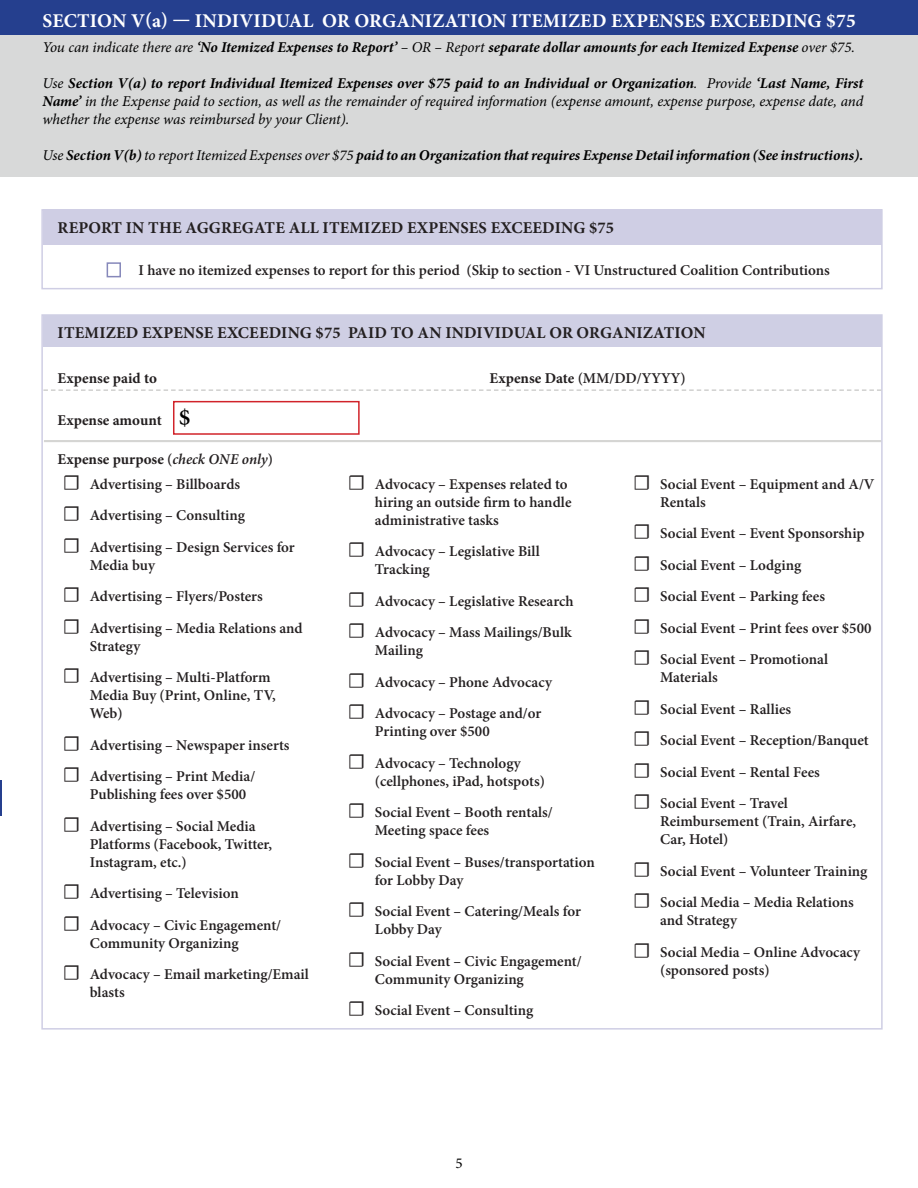
<style>
.page{position:relative;width:918px;height:1188px;background:#fff}
.page>*{position:absolute;margin:0;border:0;box-sizing:border-box;transform-origin:0 0}
.t1{font:700 19.5px "Minion Pro";letter-spacing:.01em;color:#fff}
.t2{font:700 16.5px "Minion Pro";letter-spacing:.01em;color:#231f20}
.t3{font:600 15px/18px "Minion Pro";color:#231f20}
.t4{font:italic 15px/18px "Minion Pro";letter-spacing:-.005em;color:#000;text-align:justify}
.t5{font:italic 700 15px "Minion Pro";color:#000}
.t6{font:700 15px "Minion Pro";color:#231f20}
.t7{font:15px "Minion Pro";color:#000}
.s1{font-weight:400}
.s2{font-weight:700}
.s3{font-weight:600;font-size:24px;color:#000}
.s4{font-weight:600}
.s5{font-weight:600;font-style:italic}
.s6{font-weight:400;font-size:21px}
</style>
<div class="page">
<div style="left:1px;top:35px;width:917px;height:142px;background:#d8d9d9"></div>
<hr style="left:0;top:780px;width:2px;height:35px;background:#253f8e">
<div style="left:41px;top:209px;width:842px;height:80px;border:2px solid #cfcee4"></div>
<div style="left:43px;top:209px;width:839px;height:35px;background:#cfcee4"></div>
<div style="left:107px;top:262px;width:14px;height:15px;border:2px solid #8688ba"></div>
<div style="left:0;top:0;width:918px;height:35px;background:#253f8e"></div>
<div style="left:43px;top:316px;width:838px;height:31px;background:#cfcfe4"></div>
<svg style="left:43px;top:389px;width:838px;height:2px"></svg>
<hr style="left:44px;top:440px;width:837px;height:1px;background:#d0d0ce">
<hr style="left:44px;top:441px;width:837px;height:1px;background:#d0d0ce">
<div style="left:173px;top:401px;width:187px;height:34px;border:2px solid #d1232a"></div>
<p class="t1" style="left:43px;top:7px;width:815px">SECTION V(a) — INDIVIDUAL OR ORGANIZATION ITEMIZED EXPENSES EXCEEDING $75</p>
<p class="t5" style="left:42px;top:36px;width:814px"><span class="s1">You can indicate there are</span> ‘No Itemized Expenses to Report’ <span class="s1">– OR – Report</span> separate dollar amounts for each Itemized Expense <span class="s1">over $75.</span></p>
<p class="t4" style="left:42px;top:74px;width:822px">Use <span class="s2">Section V(a) to report Individual Itemized Expenses over $75 paid to an Individual or Organization</span>. Provide <span class="s2">‘Last Name, First Name’</span> in the Expense paid to section, as well as the remainder of required information (expense amount, expense purpose, expense date, and whether the expense was reimbursed by your Client).</p>
<p class="t5" style="left:42px;top:144px;width:822px"><span class="s1">Use</span> Section V(b) <span class="s1">to report Itemized Expenses over $75</span> paid to an Organization that requires Expense Detail information (See instructions).</p>
<p class="t2" style="left:58px;top:216px;width:558px">REPORT IN THE AGGREGATE ALL ITEMIZED EXPENSES EXCEEDING $75</p>
<p class="t3" style="left:139px;top:261px;width:693px">I have no itemized expenses to report for this period (Skip to section - VI Unstructured Coalition Contributions</p>
<p class="t2" style="left:58px;top:321px;width:649px">ITEMIZED EXPENSE EXCEEDING $75 PAID TO AN INDIVIDUAL OR ORGANIZATION</p>
<p class="t6" style="left:58px;top:367px;width:101px">Expense paid to</p>
<p class="t3" style="left:490px;top:369px;width:198px"><span class="s2">Expense Date</span> (MM/DD/YYYY)</p>
<p class="t6" style="left:58px;top:410px;width:135px">Expense amount <span class="s3">$</span></p>
<p class="t6" style="left:58px;top:448px;width:217px">Expense purpose <span class="s4">(</span><span class="s5">check ONE only</span><span class="s4">)</span></p>
<p class="t3" style="left:63px;top:475px;width:179px"><span class="s6">☐</span> Advertising – Billboards</p>
<p class="t3" style="left:63px;top:506px;width:184px"><span class="s6">☐</span> Advertising – Consulting</p>
<p class="t3" style="left:90px;top:538px;width:206px;text-indent:-27px"><span class="s6">☐</span> Advertising – Design Services for<br>Media buy</p>
<p class="t3" style="left:63px;top:587px;width:201px"><span class="s6">☐</span> Advertising – Flyers/Posters</p>
<p class="t3" style="left:90px;top:619px;width:214px;text-indent:-27px"><span class="s6">☐</span> Advertising – Media Relations and<br>Strategy</p>
<p class="t3" style="left:90px;top:668px;width:188px;text-indent:-27px"><span class="s6">☐</span> Advertising – Multi-Platform<br>Media Buy (Print, Online, TV,<br>Web)</p>
<p class="t3" style="left:63px;top:736px;width:228px"><span class="s6">☐</span> Advertising – Newspaper inserts</p>
<p class="t3" style="left:90px;top:767px;width:167px;text-indent:-27px"><span class="s6">☐</span> Advertising – Print Media/<br>Publishing fees over $500</p>
<p class="t3" style="left:90px;top:817px;width:184px;text-indent:-27px"><span class="s6">☐</span> Advertising – Social Media<br>Platforms (Facebook, Twitter,<br>Instagram, etc.)</p>
<p class="t3" style="left:63px;top:884px;width:178px"><span class="s6">☐</span> Advertising – Television</p>
<p class="t3" style="left:90px;top:916px;width:193px;text-indent:-27px"><span class="s6">☐</span> Advocacy – Civic Engagement/<br>Community Organizing</p>
<p class="t3" style="left:90px;top:965px;width:221px;text-indent:-27px"><span class="s6">☐</span> Advocacy – Email marketing/Email blasts</p>
<p class="t3" style="left:375px;top:475px;width:198px;text-indent:-27px"><span class="s6">☐</span> Advocacy – Expenses related to hiring an outside firm to handle administrative tasks</p>
<p class="t3" style="left:375px;top:542px;width:166px;text-indent:-27px"><span class="s6">☐</span> Advocacy – Legislative Bill<br>Tracking</p>
<p class="t3" style="left:348px;top:592px;width:227px"><span class="s6">☐</span> Advocacy – Legislative Research</p>
<p class="t3" style="left:375px;top:623px;width:198px;text-indent:-27px"><span class="s6">☐</span> Advocacy – Mass Mailings/Bulk<br>Mailing</p>
<p class="t3" style="left:348px;top:673px;width:206px"><span class="s6">☐</span> Advocacy – Phone Advocacy</p>
<p class="t3" style="left:375px;top:704px;width:168px;text-indent:-27px"><span class="s6">☐</span> Advocacy – Postage and/or<br>Printing over $500</p>
<p class="t3" style="left:375px;top:754px;width:171px;text-indent:-27px"><span class="s6">☐</span> Advocacy – Technology (cellphones, iPad, hotspots)</p>
<p class="t3" style="left:375px;top:803px;width:179px;text-indent:-27px"><span class="s6">☐</span> Social Event – Booth rentals/<br>Meeting space fees</p>
<p class="t3" style="left:375px;top:853px;width:221px;text-indent:-27px"><span class="s6">☐</span> Social Event – Buses/transportation for Lobby Day</p>
<p class="t3" style="left:375px;top:902px;width:207px;text-indent:-27px"><span class="s6">☐</span> Social Event – Catering/Meals for<br>Lobby Day</p>
<p class="t3" style="left:375px;top:952px;width:208px;text-indent:-27px"><span class="s6">☐</span> Social Event – Civic Engagement/<br>Community Organizing</p>
<p class="t3" style="left:348px;top:1001px;width:187px"><span class="s6">☐</span> Social Event – Consulting</p>
<p class="t3" style="left:660px;top:475px;width:216px;text-indent:-27px"><span class="s6">☐</span> Social Event – Equipment and A/V<br>Rentals</p>
<p class="t3" style="left:633px;top:524px;width:233px"><span class="s6">☐</span> Social Event – Event Sponsorship</p>
<p class="t3" style="left:633px;top:556px;width:170px"><span class="s6">☐</span> Social Event – Lodging</p>
<p class="t3" style="left:633px;top:587px;width:193px"><span class="s6">☐</span> Social Event – Parking fees</p>
<p class="t3" style="left:633px;top:619px;width:240px"><span class="s6">☐</span> Social Event – Print fees over $500</p>
<p class="t3" style="left:660px;top:650px;width:170px;text-indent:-27px"><span class="s6">☐</span> Social Event – Promotional<br>Materials</p>
<p class="t3" style="left:633px;top:700px;width:160px"><span class="s6">☐</span> Social Event – Rallies</p>
<p class="t3" style="left:633px;top:731px;width:237px"><span class="s6">☐</span> Social Event – Reception/Banquet</p>
<p class="t3" style="left:633px;top:763px;width:188px"><span class="s6">☐</span> Social Event – Rental Fees</p>
<p class="t3" style="left:660px;top:794px;width:197px;text-indent:-27px"><span class="s6">☐</span> Social Event – Travel<br>Reimbursement (Train, Airfare,<br>Car, Hotel)</p>
<p class="t3" style="left:633px;top:862px;width:236px"><span class="s6">☐</span> Social Event – Volunteer Training</p>
<p class="t3" style="left:660px;top:893px;width:195px;text-indent:-27px"><span class="s6">☐</span> Social Media – Media Relations and Strategy</p>
<p class="t3" style="left:660px;top:943px;width:202px;text-indent:-27px"><span class="s6">☐</span> Social Media – Online Advocacy (sponsored posts)</p>
<p class="t7" style="left:455px;top:1153px;width:9px">5</p>
</div>
